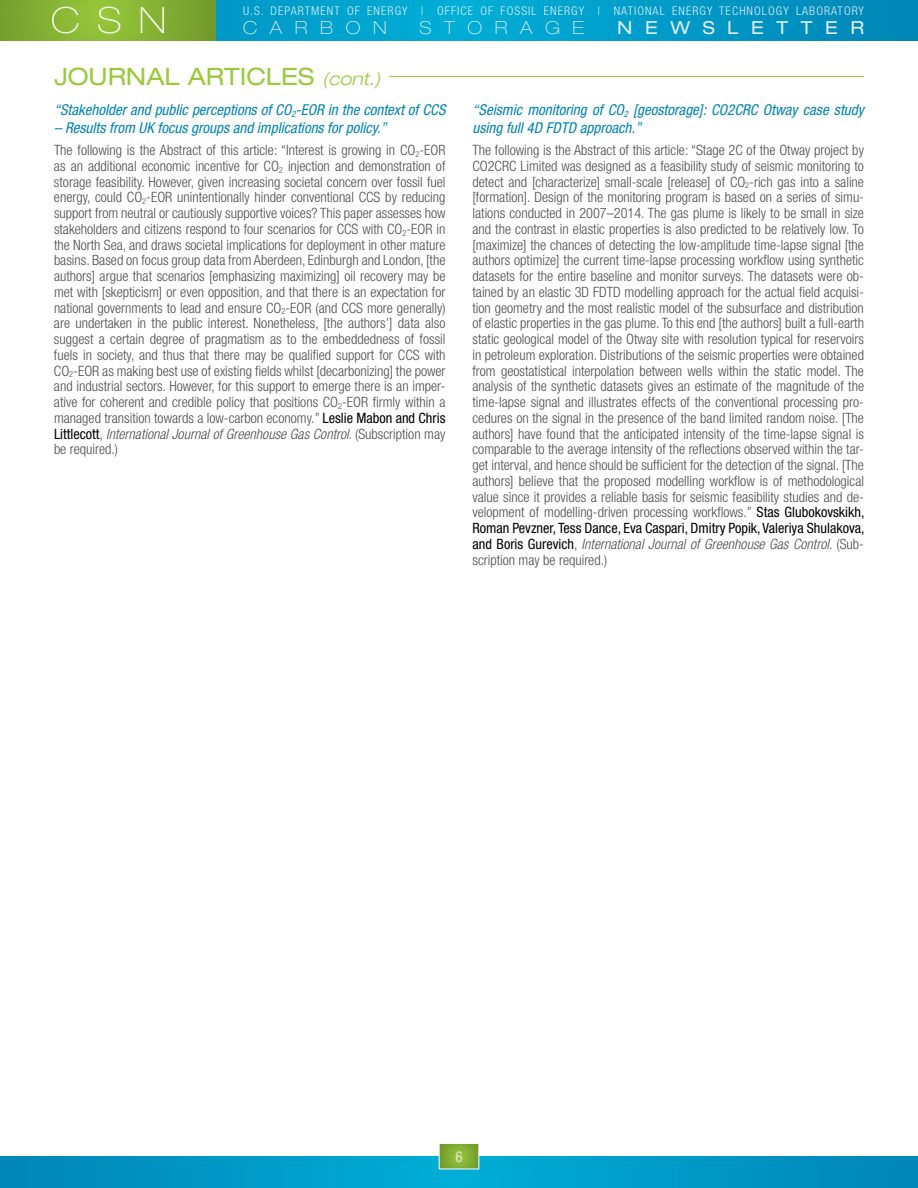
<style>
.page{position:relative;width:918px;height:1188px;background:#fff}
.page>*{position:absolute;margin:0;border:0;box-sizing:border-box;transform-origin:0 0}
.Heading_1{font:expanded 24px "Helvetica Neue";color:#9aca3c}
.t1{font:100 expanded 18px "Helvetica Neue";letter-spacing:.7em;color:#dfeef6}
.t2{font:expanded 18px "Helvetica Neue";letter-spacing:.7em;color:#dfeef6}
.Heading_-_summary_ti{font:italic condensed 15px/17.2px "Helvetica Neue";color:#0084b6}
.t3{font:condensed 15px "Helvetica Neue";color:#e3e6d8}
.t4{font:300 condensed 14.25px/15.8px "Helvetica Neue";color:#4d4d4f;text-align:justify}
.t5{font:300 condensed 12px "Helvetica Neue";letter-spacing:.09em;color:#dfeef6}
.s1{font-weight:300;font-style:italic;font-size:18px}
.s2{font-weight:400;color:#000}
.s3{font-style:italic}
</style>
<div class="page">
<svg style="left:216px;top:0;width:702px;height:40px;background:#009cc9"></svg>
<svg style="left:0;top:0;width:216px;height:40px;background:#80ab31"></svg>
<svg style="left:0;top:1156px;width:918px;height:32px;background:#0098c6"></svg>
<svg style="left:52px;top:7px;width:112px;height:27px;background:#9ac34c"></svg>
<svg style="left:439px;top:1143px;width:40px;height:26px"></svg>
<div style="left:439px;top:1143px;width:40px;height:26px;border:1px solid #fff"></div>
<hr style="left:389px;top:76px;width:475px;height:1px;background:#9aca3c">
<p class="t5" style="left:243px;top:4px;width:622px">U.S. DEPARTMENT OF ENERGY | OFFICE OF FOSSIL ENERGY | NATIONAL ENERGY TECHNOLOGY LABORATORY</p>
<p class="t1" style="left:243px;top:17px;width:145px">CARBON</p>
<p class="t1" style="left:420px;top:17px;width:166px">STORAGE</p>
<p class="t2" style="left:617px;top:17px;width:248px">NEWSLETTER</p>
<p class="Heading_1" style="left:54px;top:62px;width:328px">JOURNAL ARTICLES <span class="s1">(cont.)</span></p>
<p class="Heading_-_summary_ti" style="left:54px;top:101px;width:393px">“Stakeholder and public perceptions of CO<sub>2</sub>-EOR in the context of CCS</p>
<p class="Heading_-_summary_ti" style="left:54px;top:119px;width:334px">– Results from UK focus groups and implications for policy.”</p>
<p class="t4" style="left:54px;top:142px;width:393px">The following is the Abstract of this article: “Interest is growing in CO<sub>2</sub>-EOR as an additional economic incentive for CO<sub>2</sub> injection and demonstration of storage feasibility. However, given increasing societal concern over fossil fuel energy, could CO<sub>2</sub>-EOR unintentionally hinder conventional CCS by reducing support from neutral or cautiously supportive voices? This paper assesses how stakeholders and citizens respond to four scenarios for CCS with CO<sub>2</sub>-EOR in the North Sea, and draws societal implications for deployment in other mature basins. Based on focus group data from Aberdeen, Edinburgh and London, [the authors] argue that scenarios [emphasizing maximizing] oil recovery may be met with [skepticism] or even opposition, and that there is an expectation for national governments to lead and ensure CO<sub>2</sub>-EOR (and CCS more generally) are undertaken in the public interest. Nonetheless, [the authors’] data also suggest a certain degree of pragmatism as to the embeddedness of fossil fuels in society, and thus that there may be qualified support for CCS with CO<sub>2</sub>-EOR as making best use of existing fields whilst [decarbonizing] the power and industrial sectors. However, for this support to emerge there is an imper&shy;ative for coherent and credible policy that positions CO<sub>2</sub>-EOR firmly within a managed transition towards a low-carbon economy.” <span class="s2">Leslie Mabon and Chris Littlecott</span>, <span class="s3">International Journal of Greenhouse Gas Control</span>. (Subscription may be required.)</p>
<p class="Heading_-_summary_ti" style="left:472px;top:101px;width:393px">“Seismic monitoring of CO<sub>2</sub> [geostorage]: CO2CRC Otway case study using full 4D FDTD approach.”</p>
<p class="t4" style="left:472px;top:142px;width:394px">The following is the Abstract of this article: “Stage 2C of the Otway project by CO2CRC Limited was designed as a feasibility study of seismic monitoring to detect and [characterize] small-scale [release] of CO<sub>2</sub>-rich gas into a saline [formation]. Design of the monitoring program is based on a series of simu&shy;lations conducted in 2007–2014. The gas plume is likely to be small in size and the contrast in elastic properties is also predicted to be relatively low. To [maximize] the chances of detecting the low-amplitude time-lapse signal [the authors optimize] the current time-lapse processing workflow using synthetic datasets for the entire baseline and monitor surveys. The datasets were ob&shy;tained by an elastic 3D FDTD modelling approach for the actual field acquisi&shy;tion geometry and the most realistic model of the subsurface and distribution of elastic properties in the gas plume. To this end [the authors] built a full-earth static geological model of the Otway site with resolution typical for reservoirs in petroleum exploration. Distributions of the seismic properties were obtained from geostatistical interpolation between wells within the static model. The analysis of the synthetic datasets gives an estimate of the magnitude of the time-lapse signal and illustrates effects of the conventional processing pro&shy;cedures on the signal in the presence of the band limited random noise. [The authors] have found that the anticipated intensity of the time-lapse signal is comparable to the average intensity of the reflections observed within the tar&shy;get interval, and hence should be sufficient for the detection of the signal. [The authors] believe that the proposed modelling workflow is of methodological value since it provides a reliable basis for seismic feasibility studies and de&shy;velopment of modelling-driven processing workflows.” <span class="s2">Stas Glubokovskikh, Roman Pevzner, Tess Dance, Eva Caspari, Dmitry Popik, Valeriya Shulakova, and Boris Gurevich</span>, <span class="s3">International Journal of Greenhouse Gas Control</span>. (Sub&shy;scription may be required.)</p>
<p class="t3" style="left:455px;top:1148px;width:9px">6</p>
</div>
